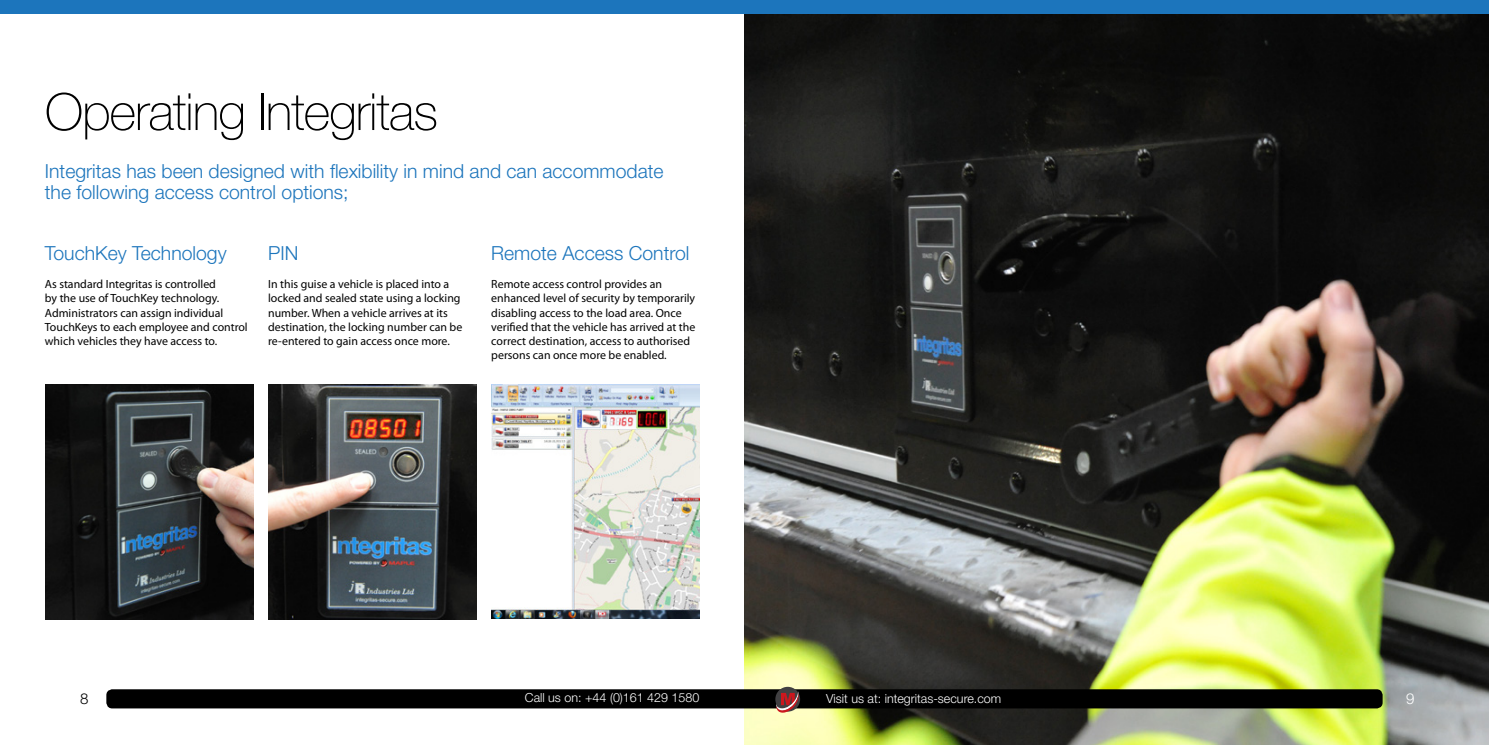
<style>
.page{position:relative;width:1489px;height:745px;background:#fff}
.page>*{position:absolute;margin:0;border:0;box-sizing:border-box;transform-origin:0 0}
.t1{font:100 51.25px "Helvetica Neue LT Std";letter-spacing:-.02em;color:#000}
.t2{font:300 19.38px/21px "Helvetica Neue LT Std";color:#1c75bc}
.t3{font:300 15px "Helvetica Neue LT Std";color:#000}
.t4{font:300 15px "Helvetica Neue LT Std";color:#fff}
.t5{font:300 12.5px "Helvetica Neue LT Std";color:#fff}
.t6{font:11.88px/14.2px "Myriad Pro";color:#000}
</style>
<div class="page">
<img style="left:744px;top:14px;width:744px;height:730px">
<img style="left:45px;top:384px;width:208px;height:235px">
<img style="left:268px;top:384px;width:208px;height:235px">
<img style="left:491px;top:384px;width:208px;height:234px">
<div style="left:0;top:0;width:1488px;height:14px;background:#1c75bc"></div>
<div style="left:106px;top:688px;width:1276px;height:20px;background:#000;border-radius:6px"></div>
<svg style="left:775px;top:686px;width:25px;height:25px"></svg>
<svg style="left:776px;top:690px;width:23px;height:22px"></svg>
<h1 class="t1" style="left:45px;top:82px;width:394px">Operating Integritas</h1>
<h2 class="t2" style="left:45px;top:160px;width:620px">Integritas has been designed with flexibility in mind and can accommodate the following access control options;</h2>
<h2 class="t2" style="left:45px;top:241px;width:183px">TouchKey Technology</h2>
<p class="t6" style="left:45px;top:276px;width:204px">As standard Integritas is controlled<br>by the use of TouchKey technology.<br>Administrators can assign individual TouchKeys to each employee and control which vehicles they have access to.</p>
<h2 class="t2" style="left:268px;top:241px;width:32px">PIN</h2>
<p class="t6" style="left:268px;top:276px;width:196px">In this guise a vehicle is placed into a locked and sealed state using a locking number. When a vehicle arrives at its destination, the locking number can be re-entered to gain access once more.</p>
<h2 class="t2" style="left:491px;top:241px;width:200px">Remote Access Control</h2>
<p class="t6" style="left:491px;top:276px;width:206px">Remote access control provides an enhanced level of security by temporarily disabling access to the load area. Once verified that the vehicle has arrived at the correct destination, access to authorised persons can once more be enabled.</p>
<p class="t3" style="left:80px;top:689px;width:10px">8</p>
<p class="t5" style="left:525px;top:689px;width:176px">Call us on: +44 (0)161 429 1580</p>
<p class="t5" style="left:826px;top:690px;width:177px">Visit us at: integritas-secure.com</p>
<p class="t4" style="left:1405px;top:689px;width:10px">9</p>
</div>
